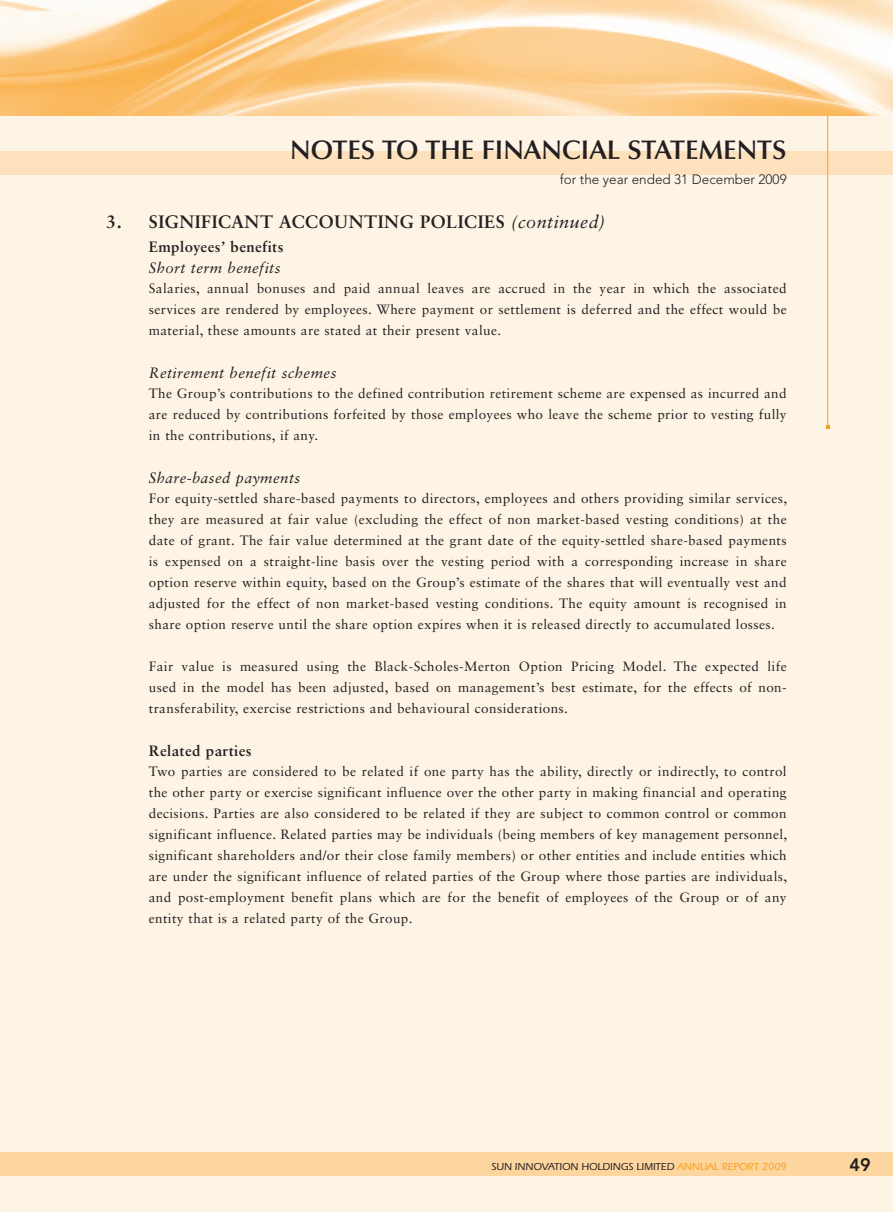
<style>
.page{position:relative;width:893px;height:1212px;background:#fef4e5}
.page>*{position:absolute;margin:0;border:0;box-sizing:border-box;transform-origin:0 0}
.t1{font:600 27px "Optima LT Std";color:#231f20}
.t2{font:700 18px "Sabon LT Std";letter-spacing:.03em;color:#231f20}
.t3{font:800 18px "Avenir LT Std";color:#231f20}
.t4{font:italic 15px "Sabon LT Std";letter-spacing:.03em;color:#231f20}
.t5{font:700 15px "Sabon LT Std";letter-spacing:.03em;color:#231f20}
.t6{font:13.5px/21px "Sabon LT Std";letter-spacing:.03em;color:#231f20;text-align:justify}
.t7{font:300 13.5px "Avenir LT Std";color:#231f20}
.t8{font:500 10.5px "ITC Eras Std";color:#231f20}
.s1{font-weight:400;font-style:italic}
.s2{color:#f6a01b}
</style>
<div class="page">
<div style="left:0;top:151px;width:893px;height:23px;background:#fde1bc"></div>
<hr style="left:827px;top:0;width:1px;height:427px;background:#f6a01b">
<img style="left:0;top:0;width:893px;height:116px">
<div style="left:0;top:1152px;width:893px;height:24px;background:#fdd59f"></div>
<h1 class="t1" style="left:290px;top:133px;width:498px">NOTES TO THE FINANCIAL STATEMENTS</h1>
<p class="t7" style="left:560px;top:171px;width:228px">for the year ended 31 December 2009</p>
<h2 class="t2" style="left:106px;top:211px;width:500px">3. SIGNIFICANT ACCOUNTING POLICIES <span class="s1">(continued)</span></h2>
<p class="t5" style="left:149px;top:238px;width:136px">Employees’ benefits</p>
<p class="t4" style="left:149px;top:259px;width:133px">Short term benefits</p>
<p class="t6" style="left:149px;top:278px;width:639px">Salaries, annual bonuses and paid annual leaves are accrued in the year in which the associated services are rendered by employees. Where payment or settlement is deferred and the effect would be material, these amounts are stated at their present value.</p>
<p class="t4" style="left:149px;top:364px;width:189px">Retirement benefit schemes</p>
<p class="t6" style="left:149px;top:383px;width:639px">The Group’s contributions to the defined contribution retirement scheme are expensed as incurred and are reduced by contributions forfeited by those employees who leave the scheme prior to vesting fully in the contributions, if any.</p>
<p class="t4" style="left:149px;top:469px;width:153px">Share-based payments</p>
<p class="t6" style="left:149px;top:488px;width:640px">For equity-settled share-based payments to directors, employees and others providing similar services, they are measured at fair value (excluding the effect of non market-based vesting conditions) at the date of grant. The fair value determined at the grant date of the equity-settled share-based payments is expensed on a straight-line basis over the vesting period with a corresponding increase in share option reserve within equity, based on the Group’s estimate of the shares that will eventually vest and adjusted for the effect of non market-based vesting conditions. The equity amount is recognised in share option reserve until the share option expires when it is released directly to accumulated losses.</p>
<p class="t6" style="left:149px;top:656px;width:639px">Fair value is measured using the Black-Scholes-Merton Option Pricing Model. The expected life used in the model has been adjusted, based on management’s best estimate, for the effects of non&shy;transferability, exercise restrictions and behavioural considerations.</p>
<p class="t5" style="left:149px;top:742px;width:104px">Related parties</p>
<p class="t6" style="left:149px;top:761px;width:640px">Two parties are considered to be related if one party has the ability, directly or indirectly, to control the other party or exercise significant influence over the other party in making financial and operating decisions. Parties are also considered to be related if they are subject to common control or common significant influence. Related parties may be individuals (being members of key management personnel, significant shareholders and/or their close family members) or other entities and include entities which are under the significant influence of related parties of the Group where those parties are individuals, and post-employment benefit plans which are for the benefit of employees of the Group or of any entity that is a related party of the Group.</p>
<p class="t8" style="left:491px;top:1160px;width:297px">SUN INNOVATION HOLDINGS LIMITED <span class="s2">ANNUAL REPORT 2009</span></p>
<h2 class="t3" style="left:849px;top:1154px;width:23px">49</h2>
</div>
